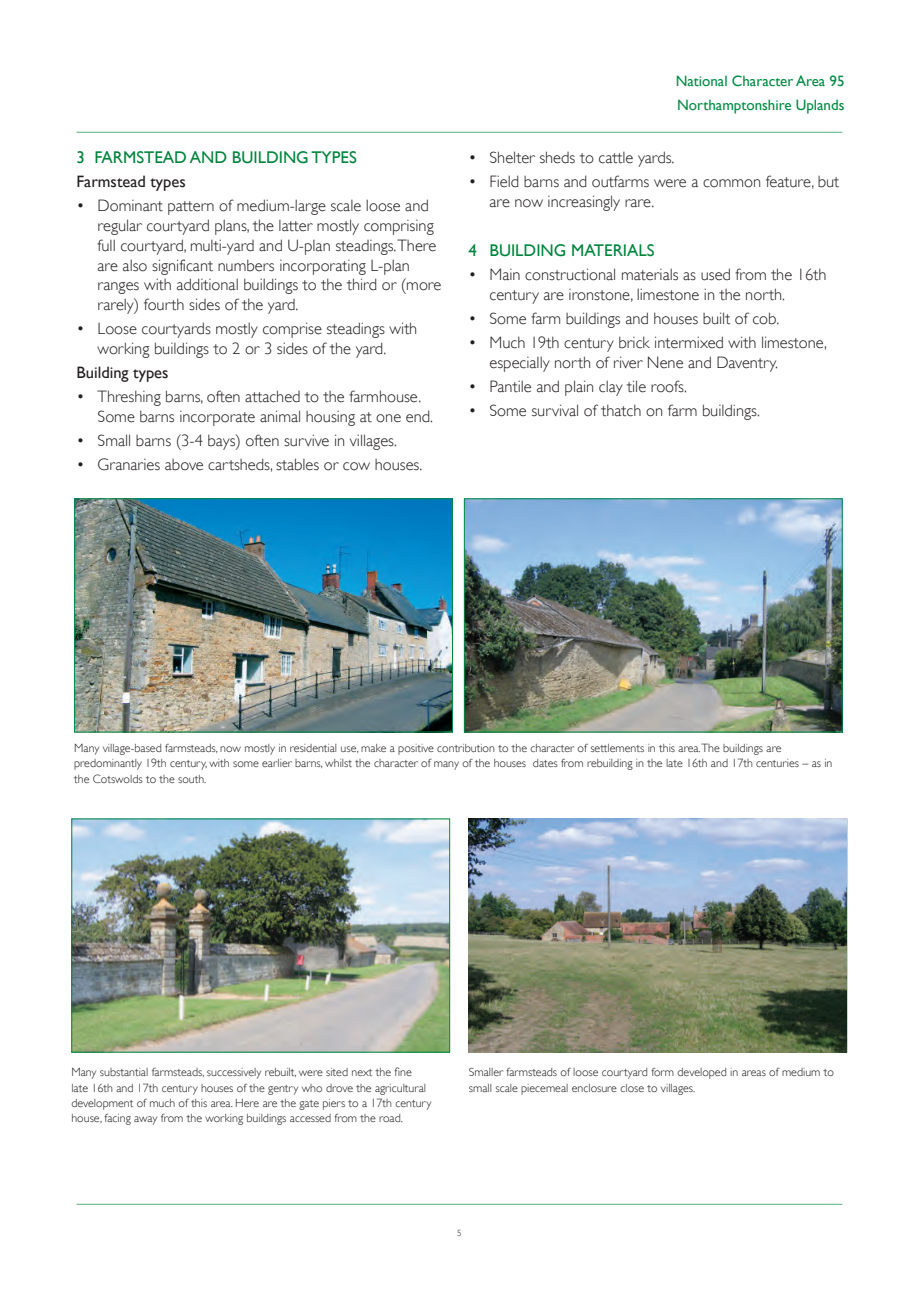
<style>
.page{position:relative;width:919px;height:1289px;background:#fff}
.page>*{position:absolute;margin:0;border:0;box-sizing:border-box;transform-origin:0 0}
.Tabbed_text{font:16.95px "Gill Sans";color:#00843d}
.Tabbed_text-2{font:300 16.5px/19.8px "Gill Sans";color:#231f20}
.Tabbed_text-3{font:16.5px "Gill Sans";color:#231f20}
.t1{font:15px/24px "Gill Sans";color:#008b43}
.t2{font:300 12px/15.3px "Gill Sans";color:#231f20}
.t3{font:300 9px "Gill Sans";color:#231f20}
</style>
<div class="page">
<hr style="left:77px;top:132px;width:765px;height:1px;background:#5aad7d">
<hr style="left:77px;top:1203px;width:765px;height:1px;background:#5aad7d">
<img style="left:466px;top:500px;width:374px;height:230px">
<div style="left:464px;top:498px;width:378px;height:234px;border:1px solid #008b43"></div>
<img style="left:76px;top:500px;width:375px;height:230px">
<img style="left:73px;top:820px;width:375px;height:230px">
<div style="left:71px;top:818px;width:379px;height:234px;border:1px solid #008b43"></div>
<div style="left:74px;top:498px;width:379px;height:234px;border:1px solid #008b43"></div>
<img style="left:469px;top:819px;width:377px;height:233px">
<p class="Tabbed_text" style="left:77px;top:147px;width:282px">3 FARMSTEAD AND BUILDING TYPES</p>
<p class="Tabbed_text-3" style="left:77px;top:172px;width:111px">Farmstead types</p>
<p class="Tabbed_text-2" style="left:98px;top:196px;width:345px;text-indent:-21px">• Dominant pattern of medium-large scale loose and regular courtyard plans, the latter mostly comprising full courtyard, multi-yard and U-plan steadings.There are also significant numbers incorporating L-plan ranges with additional buildings to the third or (more rarely) fourth sides of the yard.</p>
<p class="Tabbed_text-2" style="left:98px;top:319px;width:321px;text-indent:-21px">• Loose courtyards mostly comprise steadings with working buildings to 2 or 3 sides of the yard.</p>
<p class="Tabbed_text-3" style="left:77px;top:363px;width:93px">Building types</p>
<p class="Tabbed_text-2" style="left:98px;top:387px;width:337px;text-indent:-21px">• Threshing barns, often attached to the farmhouse.<br>Some barns incorporate animal housing at one end.</p>
<p class="Tabbed_text-2" style="left:77px;top:431px;width:322px">• Small barns (3-4 bays) often survive in villages.</p>
<p class="Tabbed_text-2" style="left:77px;top:455px;width:347px">• Granaries above cartsheds, stables or cow houses.</p>
<p class="t1" style="left:675px;top:68px;width:170px">National Character Area 95<br>Northamptonshire Uplands</p>
<p class="Tabbed_text-2" style="left:468px;top:147px;width:207px">• Shelter sheds to cattle yards.</p>
<p class="Tabbed_text-2" style="left:489px;top:171px;width:351px;text-indent:-21px">• Field barns and outfarms were a common feature, but are now increasingly rare.</p>
<p class="Tabbed_text" style="left:468px;top:240px;width:187px">4 BUILDING MATERIALS</p>
<p class="Tabbed_text-2" style="left:489px;top:264px;width:338px;text-indent:-21px">• Main constructional materials as used from the 16th century are ironstone, limestone in the north.</p>
<p class="Tabbed_text-2" style="left:468px;top:308px;width:312px">• Some farm buildings and houses built of cob.</p>
<p class="Tabbed_text-2" style="left:489px;top:332px;width:339px;text-indent:-21px">• Much 19th century brick intermixed with limestone, especially north of river Nene and Daventry.</p>
<p class="Tabbed_text-2" style="left:468px;top:376px;width:220px">• Pantile and plain clay tile roofs.</p>
<p class="Tabbed_text-2" style="left:468px;top:400px;width:293px">• Some survival of thatch on farm buildings.</p>
<p class="t2" style="left:74px;top:740px;width:759px">Many village-based farmsteads, now mostly in residential use, make a positive contribution to the character of settlements in this area.The buildings are predominantly 19th century, with some earlier barns, whilst the character of many of the houses dates from rebuilding in the late 16th and 17th centuries – as in the Cotswolds to the south.</p>
<p class="t2" style="left:71px;top:1064px;width:361px">Many substantial farmsteads, successively rebuilt, were sited next the fine late 16th and 17th century houses of the gentry who drove the agricultural development of much of this area. Here are the gate piers to a 17th century house, facing away from the working buildings accessed from the road.</p>
<p class="t2" style="left:469px;top:1064px;width:366px">Smaller farmsteads of loose courtyard form developed in areas of medium to small scale piecemeal enclosure close to villages.</p>
<p class="t3" style="left:457px;top:1227px;width:6px">5</p>
</div>
